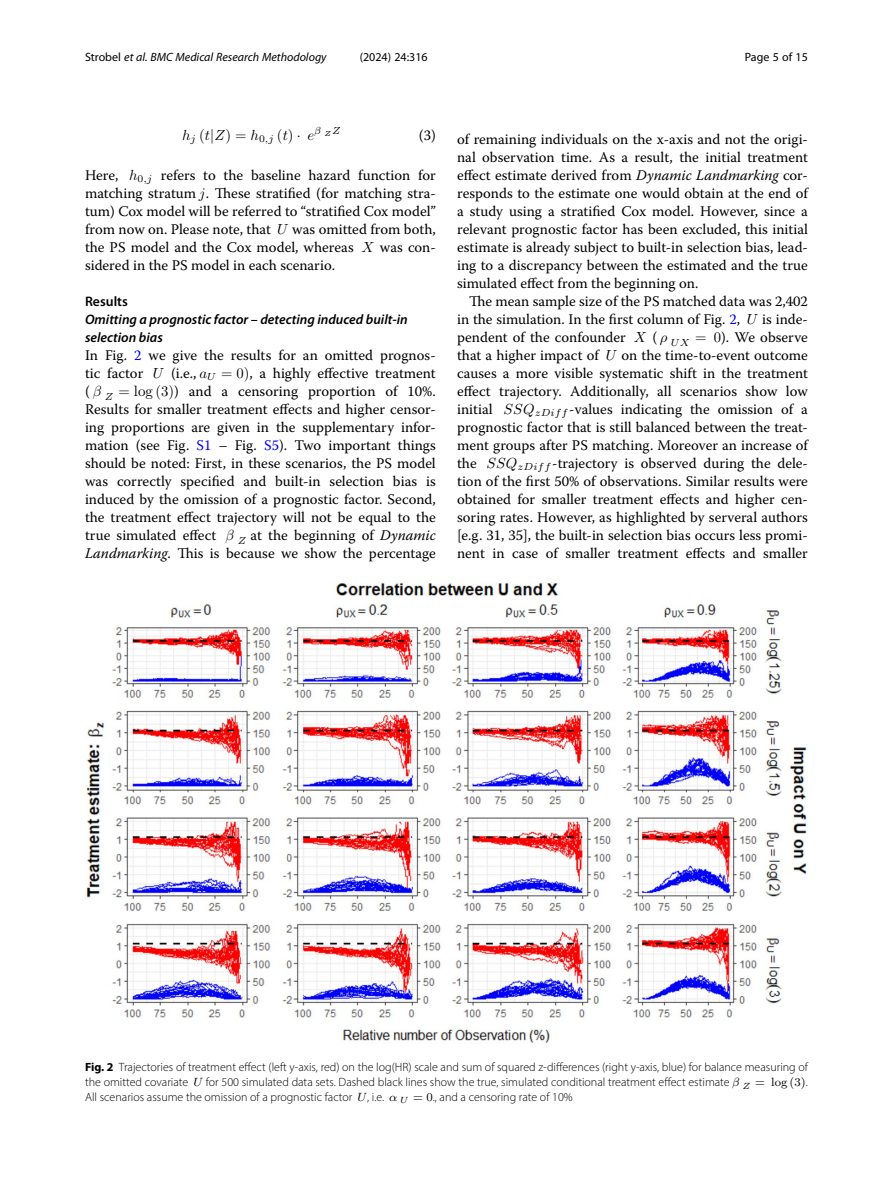
<style>
.page{position:relative;width:893px;height:1191px;background:#fff}
.page>*{position:absolute;margin:0;border:0;box-sizing:border-box;transform-origin:0 0}
.Body_Text{font:14.7px/18px "Warnock Pro";color:#000;text-align:justify}
.Body_Text_Indent{font:14.7px/18px "Warnock Pro";color:#000;text-align:justify}
.t1{font:14.7px "LM Math Italic 10";color:#000}
.EQ{font:14.7px "Warnock Pro";color:#000}
.Head_3_after_2{font:italic 600 13.8px/18px "Myriad Pro";color:#000}
.Head_2{font:600 13.8px "Myriad Pro";color:#000}
.Figure_Caption{font:300 12px/15px "Myriad Pro";color:#000;text-align:justify}
.t2{font:italic 12px "Myriad Pro";color:#000}
.t3{font:12px "Myriad Pro";color:#000}
.t4{font:10.2px "LM Math Italic 7";letter-spacing:.04em;color:#000}
.s1{font-style:normal}
.s2{font-family:"LM Roman 10"}
.s3{font-family:"LM Math Italic 10"}
.s4{font-family:"LM Roman 7"}
.s5{color:#00f}
.s6{font-family:"SFRM1000";font-size:15px}
.s7{font-style:italic}
.s8{font-family:"Warnock Pro"}
.s9{font-weight:700}
.s10{font-family:"LM Math Italic 8";font-weight:400}
.s11{font-family:"LM Roman 8";font-weight:400}
.s12{font-family:"SFRM0800";font-weight:400}
</style>
<div class="page">
<img style="left:85px;top:583px;width:723px;height:461px">
<p class="t2" style="left:85px;top:50px;width:243px"><span class="s1">Strobel</span> et al. BMC Medical Research Methodology</p>
<p class="t3" style="left:360px;top:50px;width:70px">(2024) 24:316</p>
<p class="t3" style="left:745px;top:50px;width:65px">Page 5 of 15</p>
<p class="t1" style="left:182px;top:129px;width:160px">h<sub>j</sub> <span class="s2">(</span>t Z<span class="s2">) =</span> h<sub>0</sub><sub>,j</sub> <span class="s2">(</span>t<span class="s2">)</span>• e<sup>β</sup> <sup>Z</sup><sup>Z</sup></p>
<p class="EQ" style="left:419px;top:126px;width:18px">(3)</p>
<p class="Body_Text" style="left:85px;top:166px;width:352px;text-indent:76px">refers to the baseline hazard function for matching stratum <span class="s3">j</span>. These stratified (for matching stra&shy;tum) Cox model will be referred to “stratified Cox model” from now on. Please note, that <span class="s3">U</span> was omitted from both, the PS model and the Cox model, whereas</p>
<p class="Body_Text" style="left:85px;top:166px;width:35px">Here,</p>
<p class="t4" style="left:129px;top:174px;width:24px"><sup>h</sup><span class="s4">0</span>,j</p>
<p class="Body_Text" style="left:362px;top:238px;width:76px"><span class="s3">X</span> was con-</p>
<p class="Body_Text" style="left:85px;top:256px;width:251px">sidered in the PS model in each scenario.</p>
<p class="Head_2" style="left:85px;top:293px;width:44px">Results</p>
<p class="Head_3_after_2" style="left:85px;top:310px;width:324px">Omitting a prognostic factor – detecting induced built-in selection bias</p>
<p class="Body_Text" style="left:85px;top:346px;width:352px">In Fig. <span class="s5">2</span> we give the results for an omitted prognos&shy;tic factor</p>
<p class="Body_Text" style="left:85px;top:364px;width:352px;text-indent:86px">(i.e., <span class="s3">a</span><sub>U</sub> <span class="s2">= 0)</span>, a highly effective treatment ( <span class="s3">β</span> <sub>Z</sub> <span class="s2">=</span> <span class="s6">log</span> <span class="s2">(3)</span>) and a censoring proportion of 10%.<br>Results for smaller treatment effects and higher censor&shy;ing proportions are given in the supplementary infor&shy;mation (see Fig. <span class="s5">S1</span> – Fig. <span class="s5">S5</span>). Two important things should be noted: First, in these scenarios, the PS model was correctly specified and built-in selection bias is induced by the omission of a prognostic factor. Second, the treatment effect trajectory will not be equal to the true simulated effect</p>
<p class="t1" style="left:153px;top:367px;width:12px">U</p>
<p class="Body_Text" style="left:226px;top:526px;width:212px"><span class="s3">β</span> <sub>Z</sub> at the beginning of <span class="s7">Dynamic</span></p>
<p class="Body_Text" style="left:85px;top:544px;width:352px"><span class="s7">Landmarking</span>. This is because we show the percentage</p>
<p class="Body_Text" style="left:457px;top:130px;width:352px">of remaining individuals on the x-axis and not the origi&shy;nal observation time. As a result, the initial treatment effect estimate derived from <span class="s7">Dynamic Landmarking</span> cor&shy;responds to the estimate one would obtain at the end of a study using a stratified Cox model. However, since a relevant prognostic factor has been excluded, this initial estimate is already subject to built-in selection bias, lead&shy;ing to a discrepancy between the estimated and the true simulated effect from the beginning on.</p>
<p class="Body_Text_Indent" style="left:457px;top:292px;width:352px;text-indent:12px">The mean sample size of the PS matched data was 2,402 in the simulation. In the first column of Fig. <span class="s5">2</span>,</p>
<p class="Body_Text" style="left:747px;top:310px;width:63px"><span class="s3">U</span> is inde-</p>
<p class="Body_Text_Indent" style="left:457px;top:328px;width:170px">pendent of the confounder</p>
<p class="t1" style="left:634px;top:331px;width:25px">X <span class="s8">(</span></p>
<p class="t4" style="left:660px;top:338px;width:63px"><sup>ρ</sup>UX <sup>=0</sup></p>
<p class="Body_Text_Indent" style="left:721px;top:328px;width:88px">). We observe</p>
<p class="Body_Text_Indent" style="left:457px;top:346px;width:143px">that a higher impact of</p>
<p class="Body_Text" style="left:606px;top:346px;width:204px"><span class="s3">U</span> on the time-to-event outcome</p>
<p class="Body_Text_Indent" style="left:457px;top:364px;width:352px">causes a more visible systematic shift in the treatment effect trajectory. Additionally, all scenarios show low initial</p>
<p class="t4" style="left:503px;top:408px;width:65px"><sup>SSQ</sup>zDiff</p>
<p class="Body_Text_Indent" style="left:457px;top:400px;width:352px;text-indent:112px">-values indicating the omission of a prognostic factor that is still balanced between the treat&shy;ment groups after PS matching. Moreover an increase of the</p>
<p class="t4" style="left:486px;top:462px;width:65px"><sup>SSQ</sup>zDiff</p>
<p class="Body_Text_Indent" style="left:457px;top:454px;width:352px;text-indent:95px">-trajectory is observed during the dele&shy;tion of the first 50% of observations. Similar results were obtained for smaller treatment effects and higher cen&shy;soring rates. However, as highlighted by serveral authors [e.g. 31, 35], the built-in selection bias occurs less promi&shy;nent in case of smaller treatment effects and smaller</p>
<p class="Figure_Caption" style="left:85px;top:1059px;width:724px"><span class="s9">Fig. 2</span> Trajectories of treatment effect (left y-axis, red) on the log(HR) scale and sum of squared z-differences (right y-axis, blue) for balance measuring of the omitted covariate <span class="s10">U</span> for 500 simulated data sets. Dashed black lines show the true, simulated conditional treatment effect estimate <span class="s10">β</span> <sub>Z</sub> <span class="s11">=</span> <span class="s12">log</span> <span class="s11">(3)</span>.<br>All scenarios assume the omission of a prognostic factor <span class="s10">U</span>, i.e. <span class="s10">α</span> <sub>U</sub> <span class="s11">= 0</span>., and a censoring rate of 10%</p>
</div>
